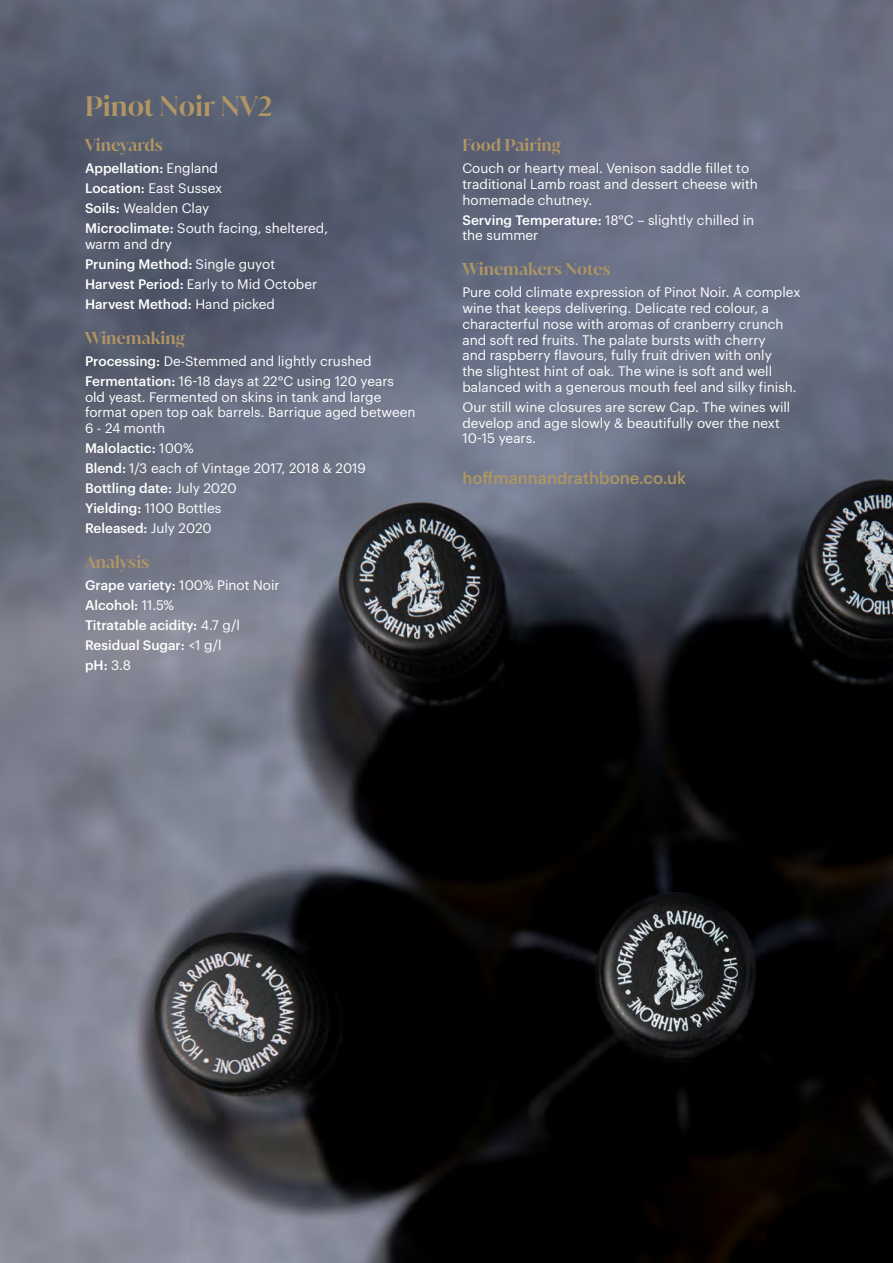
<style>
.page{position:relative;width:893px;height:1263px;background:#fff}
.page>*{position:absolute;margin:0;border:0;box-sizing:border-box;transform-origin:0 0}
.t1{font:600 27px "Juana";color:#b19563}
.Subheading{font:600 16.5px "Juana";color:#b19563}
.t2{font:500 16.5px "Graphik";color:#b19563}
.Body{font:13.5px/15.8px "Graphik";color:#fff}
.Body-2{font:500 13.5px "Graphik";color:#fff}
.s1{font-weight:400}
.s2{font-weight:500}
</style>
<div class="page">
<img style="left:0;top:0;width:893px;height:1263px">
<p class="t1" style="left:85px;top:89px;width:189px">Pinot Noir NV2</p>
<p class="Subheading" style="left:85px;top:134px;width:79px">Vineyards</p>
<p class="Body-2" style="left:85px;top:158px;width:135px">Appellation: <span class="s1">England</span></p>
<p class="Body" style="left:85px;top:179px;width:139px"><span class="s2">Location:</span> East Sussex</p>
<p class="Body" style="left:85px;top:199px;width:126px"><span class="s2">Soils:</span> Wealden Clay</p>
<p class="Body" style="left:85px;top:219px;width:245px"><span class="s2">Microclimate:</span> South facing, sheltered, warm and dry</p>
<p class="Body-2" style="left:85px;top:254px;width:192px">Pruning Method: <span class="s1">Single guyot</span></p>
<p class="Body" style="left:85px;top:275px;width:234px"><span class="s2">Harvest Period:</span> Early to Mid October</p>
<p class="Body-2" style="left:85px;top:294px;width:192px">Harvest Method: <span class="s1">Hand picked</span></p>
<p class="Subheading" style="left:85px;top:327px;width:101px">Winemaking</p>
<p class="Body" style="left:85px;top:352px;width:288px"><span class="s2">Processing:</span> De-Stemmed and lightly crushed</p>
<p class="Body" style="left:85px;top:372px;width:332px"><span class="s2">Fermentation:</span> 16-18 days at 22°C using 120 years old yeast. Fermented on skins in tank and large format open top oak barrels. Barrique aged between 6 - 24 month</p>
<p class="Body-2" style="left:85px;top:438px;width:110px">Malolactic: <span class="s1">100%</span></p>
<p class="Body" style="left:85px;top:459px;width:282px"><span class="s2">Blend:</span> 1/3 each of Vintage 2017, 2018 &amp; 2019</p>
<p class="Body-2" style="left:85px;top:478px;width:153px">Bottling date: <span class="s1">July 2020</span></p>
<p class="Body" style="left:85px;top:499px;width:138px"><span class="s2">Yielding:</span> 1100 Bottles</p>
<p class="Body-2" style="left:85px;top:518px;width:128px">Released: <span class="s1">July 2020</span></p>
<p class="Subheading" style="left:85px;top:551px;width:66px">Analysis</p>
<p class="Body-2" style="left:85px;top:575px;width:196px">Grape variety: <span class="s1">100% Pinot Noir</span></p>
<p class="Body-2" style="left:85px;top:595px;width:91px">Alcohol: <span class="s1">11.5%</span></p>
<p class="Body-2" style="left:85px;top:615px;width:156px">Titratable acidity: <span class="s1">4.7 g/l</span></p>
<p class="Body-2" style="left:85px;top:635px;width:138px">Residual Sugar: <span class="s1">&lt;1 g/l</span></p>
<p class="Body-2" style="left:85px;top:655px;width:47px">pH: <span class="s1">3.8</span></p>
<p class="Subheading" style="left:462px;top:134px;width:100px">Food Pairing</p>
<p class="Body" style="left:462px;top:159px;width:297px">Couch or hearty meal. Venison saddle fillet to traditional Lamb roast and dessert cheese with homemade chutney.</p>
<p class="Body" style="left:462px;top:211px;width:293px"><span class="s2">Serving Temperature:</span> 18°C – slightly chilled in the summer</p>
<p class="Subheading" style="left:462px;top:258px;width:150px">Winemakers Notes</p>
<p class="Body" style="left:462px;top:283px;width:340px">Pure cold climate expression of Pinot Noir. A complex wine that keeps delivering. Delicate red colour, a characterful nose with aromas of cranberry crunch and soft red fruits. The palate bursts with cherry<br>and raspberry flavours, fully fruit driven with only<br>the slightest hint of oak. The wine is soft and well balanced with a generous mouth feel and silky finish.</p>
<p class="Body" style="left:462px;top:398px;width:329px">Our still wine closures are screw Cap. The wines will develop and age slowly &amp; beautifully over the next<br>10-15 years.</p>
<p class="t2" style="left:462px;top:465px;width:225px">hoffmannandrathbone.co.uk</p>
</div>
